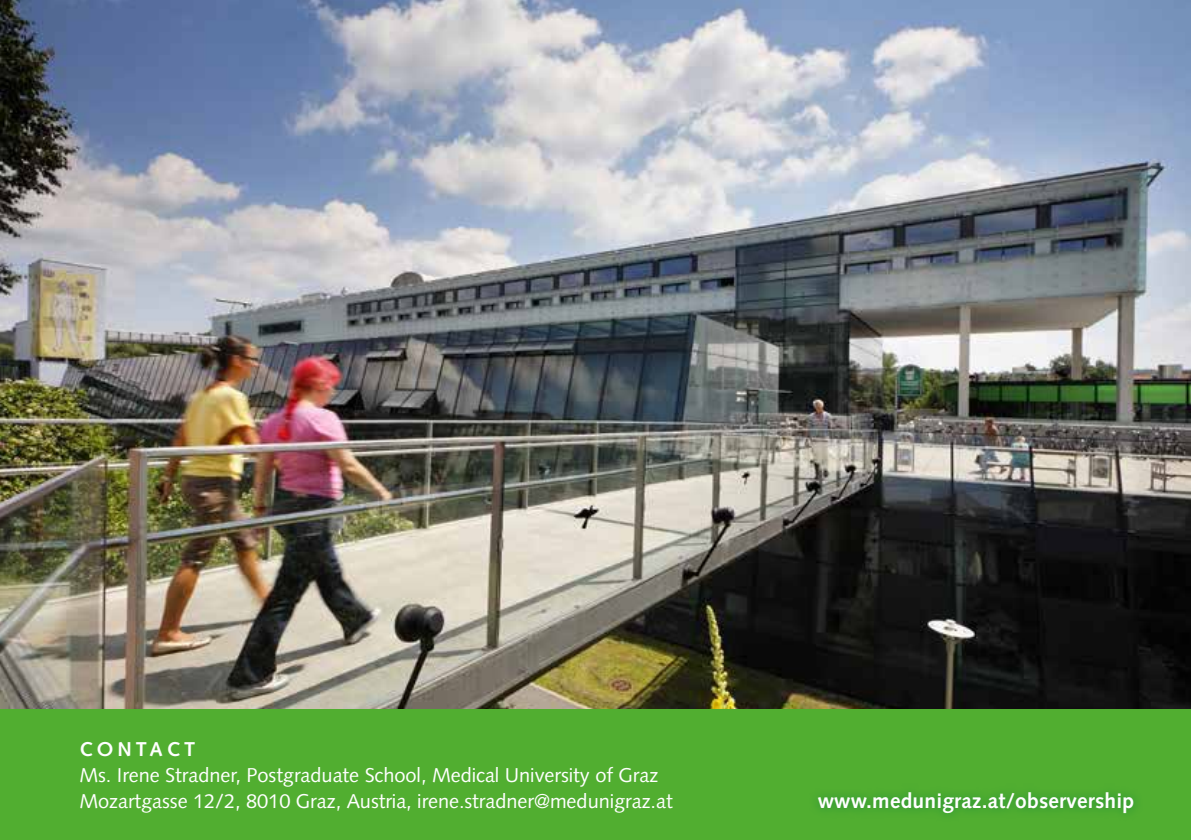
<style>
.page{position:relative;width:1191px;height:840px;background:#fff}
.page>*{position:absolute;margin:0;border:0;box-sizing:border-box;transform-origin:0 0}
.t1{font:700 21px "Syntax";letter-spacing:.01em;color:#fff}
.t2{font:20px/26px "Syntax";letter-spacing:-.005em;color:#fff}
.t3{font:700 20px "Syntax";letter-spacing:.2em;color:#fff}
</style>
<div class="page">
<img style="left:0;top:0;width:1191px;height:709px">
<div style="left:0;top:709px;width:1191px;height:130px;background:#51ae30"></div>
<div style="left:808px;top:782px;width:335px;height:40px;background:#007b3c;opacity:.6"></div>
<p class="t3" style="left:79px;top:737px;width:117px">CONTACT</p>
<p class="t2" style="left:79px;top:762px;width:595px">Ms. Irene Stradner, Postgraduate School, Medical University of Graz<br>Mozartgasse 12/2, 8010 Graz, Austria, irene.stradner@medunigraz.at</p>
<p class="t1" style="left:817px;top:788px;width:318px">www.medunigraz.at/observership</p>
</div>
